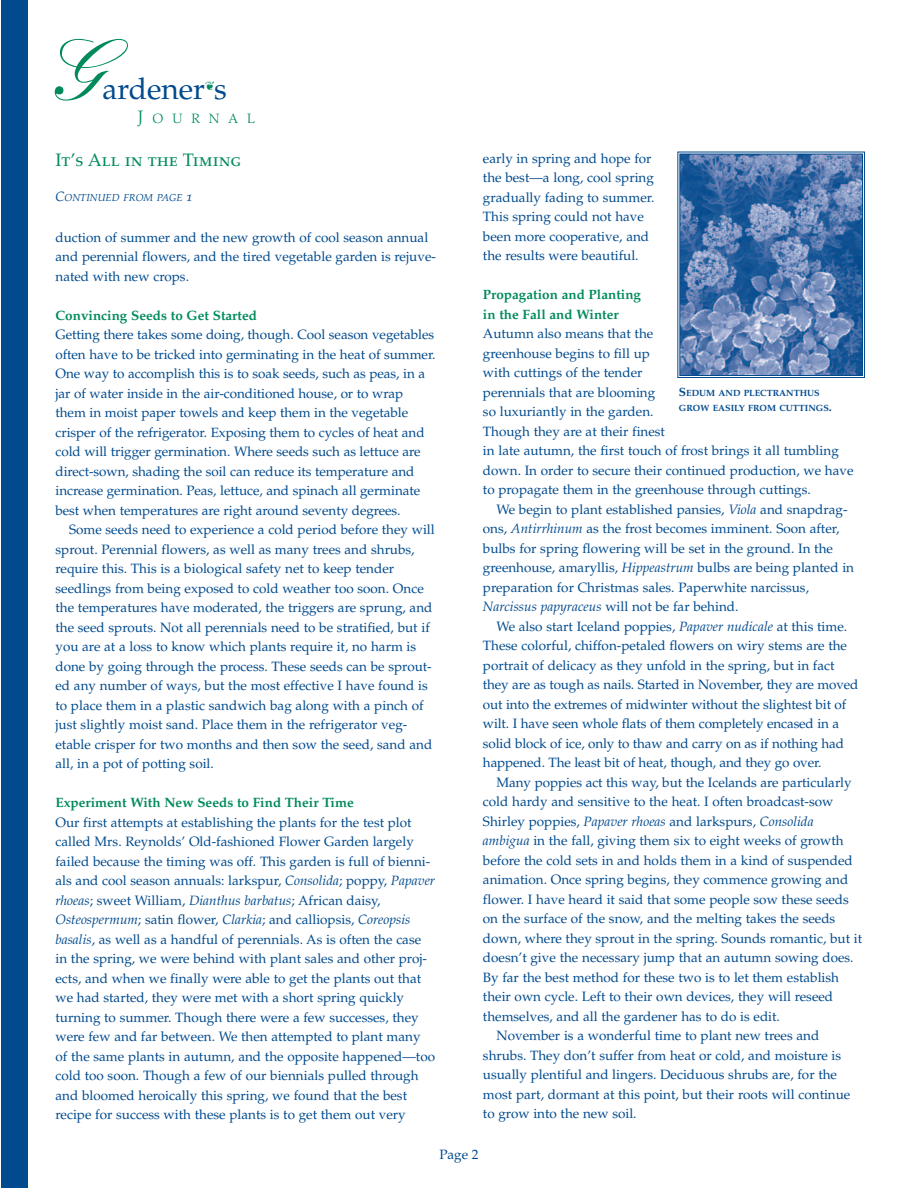
<style>
.page{position:relative;width:918px;height:1188px;background:#fff}
.page>*{position:absolute;margin:0;border:0;box-sizing:border-box;transform-origin:0 0}
.t1{font:500 84px "Kuenstler Script";color:#008a5e}
.t2{font:30px "Palatino";color:#004a8d}
.t3{font:18px "Palatino SC";color:#008a5e}
.t4{font:13.5px/19.5px "Palatino LT Std";color:#004a8d}
.t5{font:700 13.5px/19.5px "Palatino LT Std";color:#008a5e}
.t6{font:300 13.5px "Palatino";letter-spacing:.665em;color:#008a5e}
.t7{font:13.5px "Palatino";color:#004a8d}
.t8{font:10.2px "Palatino Italic Os F";color:#004a8d}
.t9{font:9px/14.4px "Palatino Bold Os F";color:#004a8d}
.s1{font-size:18px}
.s2{font-size:13.5px}
.s3{font-style:italic}
.s4{font-size:12px}
</style>
<div class="page">
<div style="left:1px;top:0;width:27px;height:1188px;background:#004a8d"></div>
<img style="left:681px;top:156px;width:180px;height:218px">
<div style="left:677px;top:152px;width:188px;height:226px;border:1px solid #004a8d"></div>
<div style="left:679px;top:154px;width:184px;height:222px;border:1px solid #004a8d"></div>
<h1 class="t1" style="left:46px;top:40px;width:57px">G</h1>
<h2 class="t2" style="left:102px;top:77px;width:126px">ardener s</h2>
<p class="t6" style="left:138px;top:113px;width:119px"><span class="s1">J</span>OURNAL</p>
<h3 class="t3" style="left:56px;top:153px;width:187px">It’s All in the Timing</h3>
<p class="t8" style="left:56px;top:194px;width:139px"><span class="s2">C</span>ONTINUED FROM PAGE <span class="s2">1</span></p>
<p class="t4" style="left:56px;top:229px;width:382px">duction of summer and the new growth of cool season annual and perennial flowers, and the tired vegetable garden is rejuve&shy;nated with new crops.</p>
<p class="t5" style="left:56px;top:307px;width:203px">Convincing Seeds to Get Started</p>
<p class="t4" style="left:56px;top:326px;width:382px">Getting there takes some doing, though. Cool season vegetables often have to be tricked into germinating in the heat of summer.<br>One way to accomplish this is to soak seeds, such as peas, in a jar of water inside in the air-conditioned house, or to wrap them in moist paper towels and keep them in the vegetable crisper of the refrigerator. Exposing them to cycles of heat and cold will trigger germination. Where seeds such as lettuce are direct-sown, shading the soil can reduce its temperature and increase germination. Peas, lettuce, and spinach all germinate best when temperatures are right around seventy degrees.</p>
<p class="t4" style="left:56px;top:521px;width:381px;text-indent:14px">Some seeds need to experience a cold period before they will sprout. Perennial flowers, as well as many trees and shrubs, require this. This is a biological safety net to keep tender seedlings from being exposed to cold weather too soon. Once the temperatures have moderated, the triggers are sprung, and the seed sprouts. Not all perennials need to be stratified, but if you are at a loss to know which plants require it, no harm is done by going through the process. These seeds can be sprout&shy;ed any number of ways, but the most effective I have found is to place them in a plastic sandwich bag along with a pinch of just slightly moist sand. Place them in the refrigerator veg&shy;etable crisper for two months and then sow the seed, sand and all, in a pot of potting soil.</p>
<p class="t5" style="left:56px;top:794px;width:300px">Experiment With New Seeds to Find Their Time</p>
<p class="t4" style="left:55px;top:814px;width:381px">Our first attempts at establishing the plants for the test plot called Mrs. Reynolds’ Old-fashioned Flower Garden largely failed because the timing was off. This garden is full of bienni&shy;als and cool season annuals: larkspur, <span class="s3">Consolida</span>; poppy, <span class="s3">Papaver rhoeas</span>; sweet William, <span class="s3">Dianthus barbatus</span>; African daisy, <span class="s3">Osteospermum</span>; satin flower, <span class="s3">Clarkia</span>; and calliopsis, <span class="s3">Coreopsis basalis</span>, as well as a handful of perennials. As is often the case in the spring, we were behind with plant sales and other proj&shy;ects, and when we finally were able to get the plants out that we had started, they were met with a short spring quickly turning to summer. Though there were a few successes, they were few and far between. We then attempted to plant many of the same plants in autumn, and the opposite happened—too cold too soon. Though a few of our biennials pulled through and bloomed heroically this spring, we found that the best recipe for success with these plants is to get them out very</p>
<p class="t4" style="left:483px;top:150px;width:173px">early in spring and hope for the best—a long, cool spring gradually fading to summer.<br>This spring could not have been more cooperative, and the results were beautiful.</p>
<p class="t5" style="left:483px;top:286px;width:160px">Propagation and Planting in the Fall and Winter</p>
<p class="t4" style="left:483px;top:326px;width:372px">Autumn also means that the<br>greenhouse begins to fill up<br>with cuttings of the tender<br>perennials that are blooming<br>so luxuriantly in the garden.<br>Though they are at their finest<br>in late autumn, the first touch of frost brings it all tumbling down. In order to secure their continued production, we have to propagate them in the greenhouse through cuttings.</p>
<p class="t4" style="left:483px;top:501px;width:373px;text-indent:14px">We begin to plant established pansies, <span class="s3">Viola</span> and snapdrag&shy;ons, <span class="s3">Antirrhinum</span> as the frost becomes imminent. Soon after, bulbs for spring flowering will be set in the ground. In the greenhouse, amaryllis, <span class="s3">Hippeastrum</span> bulbs are being planted in preparation for Christmas sales. Paperwhite narcissus, <span class="s3">Narcissus papyraceus</span> will not be far behind.</p>
<p class="t4" style="left:483px;top:618px;width:377px;text-indent:14px">We also start Iceland poppies, <span class="s3">Papaver nudicale</span> at this time.<br>These colorful, chiffon-petaled flowers on wiry stems are the portrait of delicacy as they unfold in the spring, but in fact they are as tough as nails. Started in November, they are moved out into the extremes of midwinter without the slightest bit of wilt. I have seen whole flats of them completely encased in a solid block of ice, only to thaw and carry on as if nothing had happened. The least bit of heat, though, and they go over.</p>
<p class="t4" style="left:496px;top:774px;width:357px">Many poppies act this way, but the Icelands are particularly</p>
<p class="t4" style="left:483px;top:794px;width:352px">cold hardy and sensitive to the heat. I often broadcast-sow</p>
<p class="t4" style="left:483px;top:813px;width:332px">Shirley poppies, <span class="s3">Papaver rhoeas</span> and larkspurs, <span class="s3">Consolida</span></p>
<p class="t4" style="left:483px;top:833px;width:362px"><span class="s3">ambigua</span> in the fall, giving them six to eight weeks of growth</p>
<p class="t4" style="left:483px;top:852px;width:371px">before the cold sets in and holds them in a kind of suspended</p>
<p class="t4" style="left:483px;top:872px;width:367px">animation. Once spring begins, they commence growing and</p>
<p class="t4" style="left:483px;top:891px;width:367px">flower. I have heard it said that some people sow these seeds</p>
<p class="t4" style="left:483px;top:911px;width:354px">on the surface of the snow, and the melting takes the seeds</p>
<p class="t4" style="left:483px;top:930px;width:381px">down, where they sprout in the spring. Sounds romantic, but it</p>
<p class="t4" style="left:483px;top:950px;width:372px">doesn’t give the necessary jump that an autumn sowing does.</p>
<p class="t4" style="left:483px;top:969px;width:358px">By far the best method for these two is to let them establish</p>
<p class="t4" style="left:483px;top:989px;width:352px">their own cycle. Left to their own devices, they will reseed</p>
<p class="t4" style="left:483px;top:1008px;width:299px">themselves, and all the gardener has to do is edit.</p>
<p class="t4" style="left:496px;top:1028px;width:324px">November is a wonderful time to plant new trees and</p>
<p class="t4" style="left:483px;top:1047px;width:360px">shrubs. They don’t suffer from heat or cold, and moisture is</p>
<p class="t4" style="left:483px;top:1067px;width:356px">usually plentiful and lingers. Deciduous shrubs are, for the</p>
<p class="t4" style="left:483px;top:1086px;width:369px">most part, dormant at this point, but their roots will continue</p>
<p class="t4" style="left:483px;top:1106px;width:155px">to grow into the new soil.</p>
<p class="t9" style="left:679px;top:387px;width:155px"><span class="s4">S</span>EDUM AND PLECTRANTHUS<br>GROW EASILY FROM CUTTINGS<span class="s4">.</span></p>
<p class="t7" style="left:439px;top:1149px;width:41px">Page 2</p>
</div>
